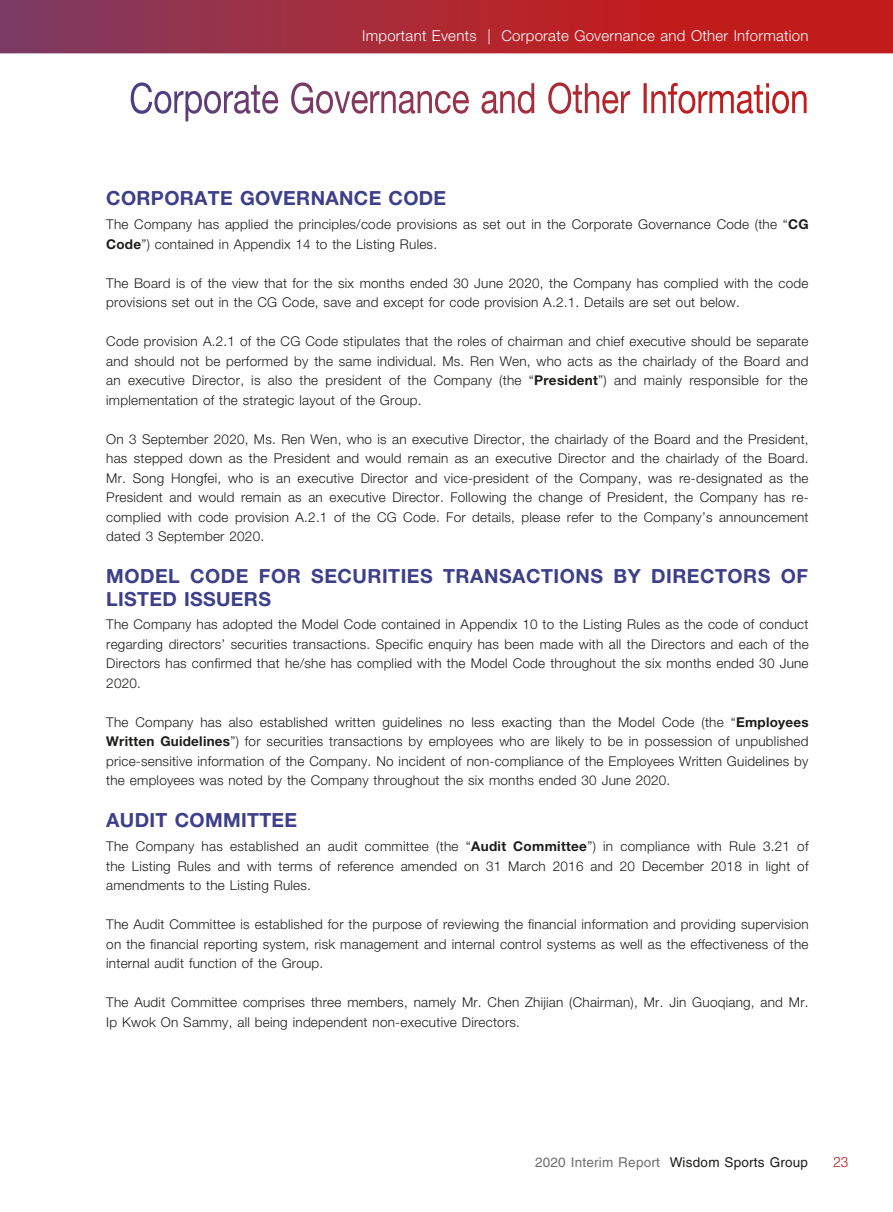
<style>
.page{position:relative;width:893px;height:1212px;background:#fff}
.page>*{position:absolute;margin:0;border:0;box-sizing:border-box;transform-origin:0 0}
.t1{font:700 19.5px/22.5px "Helvetica Neue LT Std";letter-spacing:.015em;color:#3e3f8a}
.t2{font:300 15px "Helvetica Neue LT Std";letter-spacing:.015em;color:#fff}
.t3{font:300 14.25px "Helvetica LT Std";color:#c11c1c;scale:.95 1}
.t4{font:300 13.5px/19.5px "Helvetica Neue LT Std";letter-spacing:.015em;color:#1d1d1b;text-align:justify}
.t5{font:13.5px "Helvetica LT Std";letter-spacing:.015em;color:#706f6f}
.s1{font-weight:700}
.s2{color:#1d1d1b}
</style>
<div class="page">
<svg style="left:0;top:0;width:892px;height:53px;background:#a92835"></svg>
<svg style="left:131px;top:82px;width:284px;height:39px"></svg>
<p class="t2" style="left:362px;top:31px;width:448px">Important Events | Corporate Governance and Other Information</p>
<h1 class="t1" style="left:106px;top:189px;width:341px">CORPORATE GOVERNANCE CODE</h1>
<p class="t4" style="left:106px;top:216px;width:703px">The Company has applied the principles/code provisions as set out in the Corporate Governance Code (the “<span class="s1">CG<br>Code</span>”) contained in Appendix 14 to the Listing Rules.</p>
<p class="t4" style="left:106px;top:274px;width:703px">The Board is of the view that for the six months ended 30 June 2020, the Company has complied with the code provisions set out in the CG Code, save and except for code provision A.2.1. Details are set out below.</p>
<p class="t4" style="left:106px;top:333px;width:703px">Code provision A.2.1 of the CG Code stipulates that the roles of chairman and chief executive should be separate and should not be performed by the same individual. Ms. Ren Wen, who acts as the chairlady of the Board and an executive Director, is also the president of the Company (the “<span class="s1">President</span>”) and mainly responsible for the implementation of the strategic layout of the Group.</p>
<p class="t4" style="left:106px;top:430px;width:704px">On 3 September 2020, Ms. Ren Wen, who is an executive Director, the chairlady of the Board and the President, has stepped down as the President and would remain as an executive Director and the chairlady of the Board.<br>Mr. Song Hongfei, who is an executive Director and vice-president of the Company, was re-designated as the President and would remain as an executive Director. Following the change of President, the Company has re&shy;complied with code provision A.2.1 of the CG Code. For details, please refer to the Company’s announcement dated 3 September 2020.</p>
<h1 class="t1" style="left:106px;top:567px;width:703px">MODEL CODE FOR SECURITIES TRANSACTIONS BY DIRECTORS OF<br>LISTED ISSUERS</h1>
<p class="t4" style="left:106px;top:616px;width:704px">The Company has adopted the Model Code contained in Appendix 10 to the Listing Rules as the code of conduct regarding directors’ securities transactions. Specific enquiry has been made with all the Directors and each of the Directors has confirmed that he/she has complied with the Model Code throughout the six months ended 30 June 2020.</p>
<p class="t4" style="left:106px;top:714px;width:704px">The Company has also established written guidelines no less exacting than the Model Code (the “<span class="s1">Employees Written Guidelines</span>”) for securities transactions by employees who are likely to be in possession of unpublished price-sensitive information of the Company. No incident of non-compliance of the Employees Written Guidelines by the employees was noted by the Company throughout the six months ended 30 June 2020.</p>
<h1 class="t1" style="left:106px;top:811px;width:192px">AUDIT COMMITTEE</h1>
<p class="t4" style="left:106px;top:838px;width:703px">The Company has established an audit committee (the “<span class="s1">Audit Committee</span>”) in compliance with Rule 3.21 of the Listing Rules and with terms of reference amended on 31 March 2016 and 20 December 2018 in light of amendments to the Listing Rules.</p>
<p class="t4" style="left:106px;top:916px;width:704px">The Audit Committee is established for the purpose of reviewing the financial information and providing supervision on the financial reporting system, risk management and internal control systems as well as the effectiveness of the internal audit function of the Group.</p>
<p class="t4" style="left:106px;top:994px;width:704px">The Audit Committee comprises three members, namely Mr. Chen Zhijian (Chairman), Mr. Jin Guoqiang, and Mr.<br>Ip Kwok On Sammy, all being independent non-executive Directors.</p>
<p class="t5" style="left:535px;top:1155px;width:274px">2020 Interim Report <span class="s2">Wisdom Sports Group</span></p>
<p class="t3" style="left:833px;top:1154px;width:18px">23</p>
</div>
